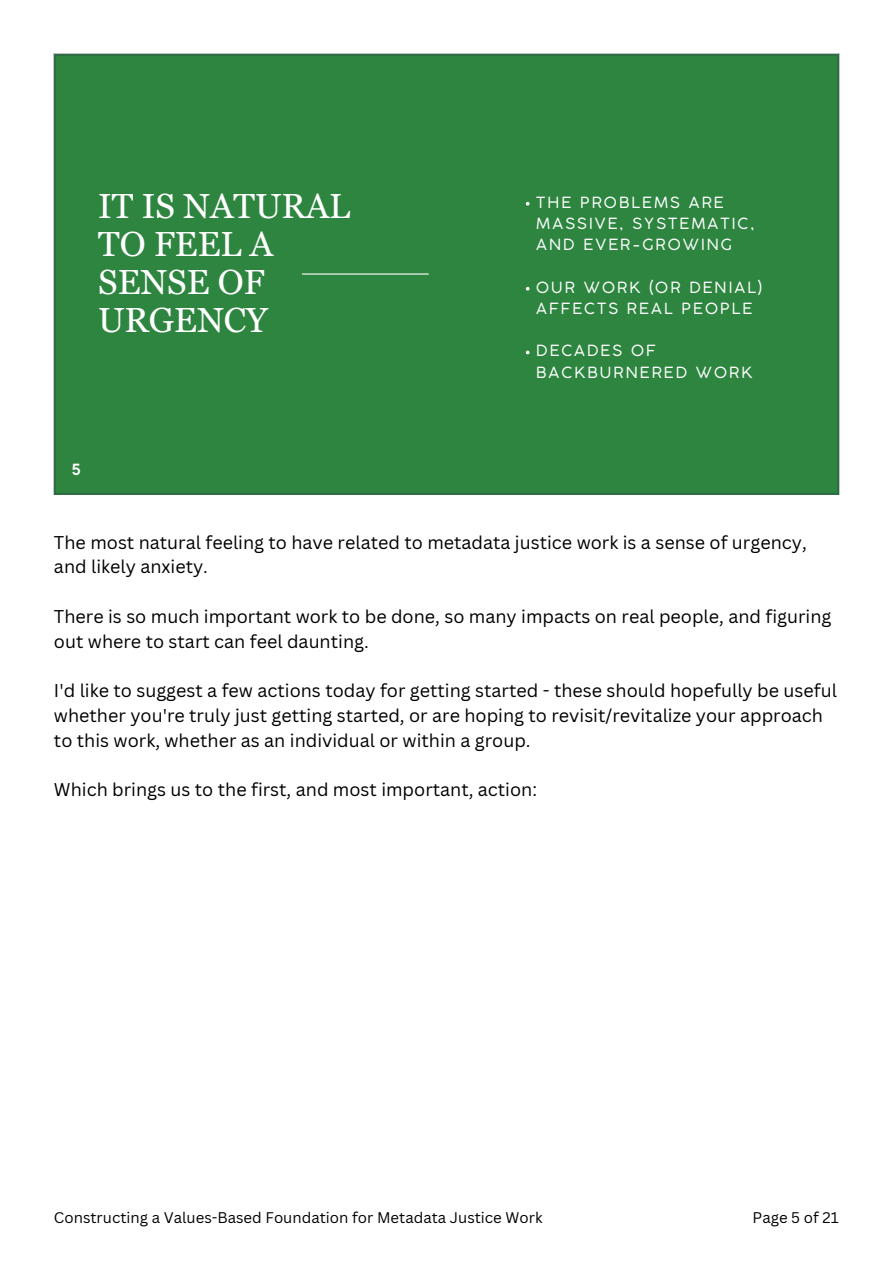
<style>
.page{position:relative;width:893px;height:1264px;background:#fff}
.page>*{position:absolute;margin:0;border:0;box-sizing:border-box;transform-origin:0 0}
.t1{font:34.8px/38px "Georgia Pro";color:#fff}
.t2{font:18px/24.8px "Canva Sans";color:#000}
.t3{font:15.3px/21.3px "Coco Gothic";letter-spacing:.135em;color:#fff}
.t4{font:700 15.3px "Coco Gothic";color:#fff}
.t5{font:15px "Canva Sans";color:#000}
</style>
<div class="page">
<div style="left:54px;top:54px;width:785px;height:441px;background:#2e8540"></div>
<p class="t1" style="left:98px;top:187px;width:254px">IT IS NATURAL<br>TO FEEL A<br>SENSE OF<br>URGENCY</p>
<p class="t4" style="left:72px;top:464px;width:10px">5</p>
<p class="t3" style="left:536px;top:193px;width:220px">THE PROBLEMS ARE<br>MASSIVE, SYSTEMATIC,<br>AND EVER-GROWING</p>
<p class="t3" style="left:536px;top:278px;width:227px">OUR WORK (OR DENIAL)<br>AFFECTS REAL PEOPLE</p>
<p class="t3" style="left:536px;top:341px;width:218px">DECADES OF<br>BACKBURNERED WORK</p>
<p class="t2" style="left:54px;top:529px;width:754px">The most natural feeling to have related to metadata justice work is a sense of urgency, and likely anxiety.</p>
<p class="t2" style="left:54px;top:603px;width:779px">There is so much important work to be done, so many impacts on real people, and figuring out where to start can feel daunting.</p>
<p class="t2" style="left:54px;top:677px;width:784px">I'd like to suggest a few actions today for getting started - these should hopefully be useful whether you're truly just getting started, or are hoping to revisit/revitalize your approach to this work, whether as an individual or within a group.</p>
<p class="t2" style="left:54px;top:776px;width:484px">Which brings us to the first, and most important, action:</p>
<p class="t5" style="left:54px;top:1206px;width:490px">Constructing a Values-Based Foundation for Metadata Justice Work</p>
<p class="t5" style="left:752px;top:1206px;width:88px">Page 5 of 21</p>
</div>
